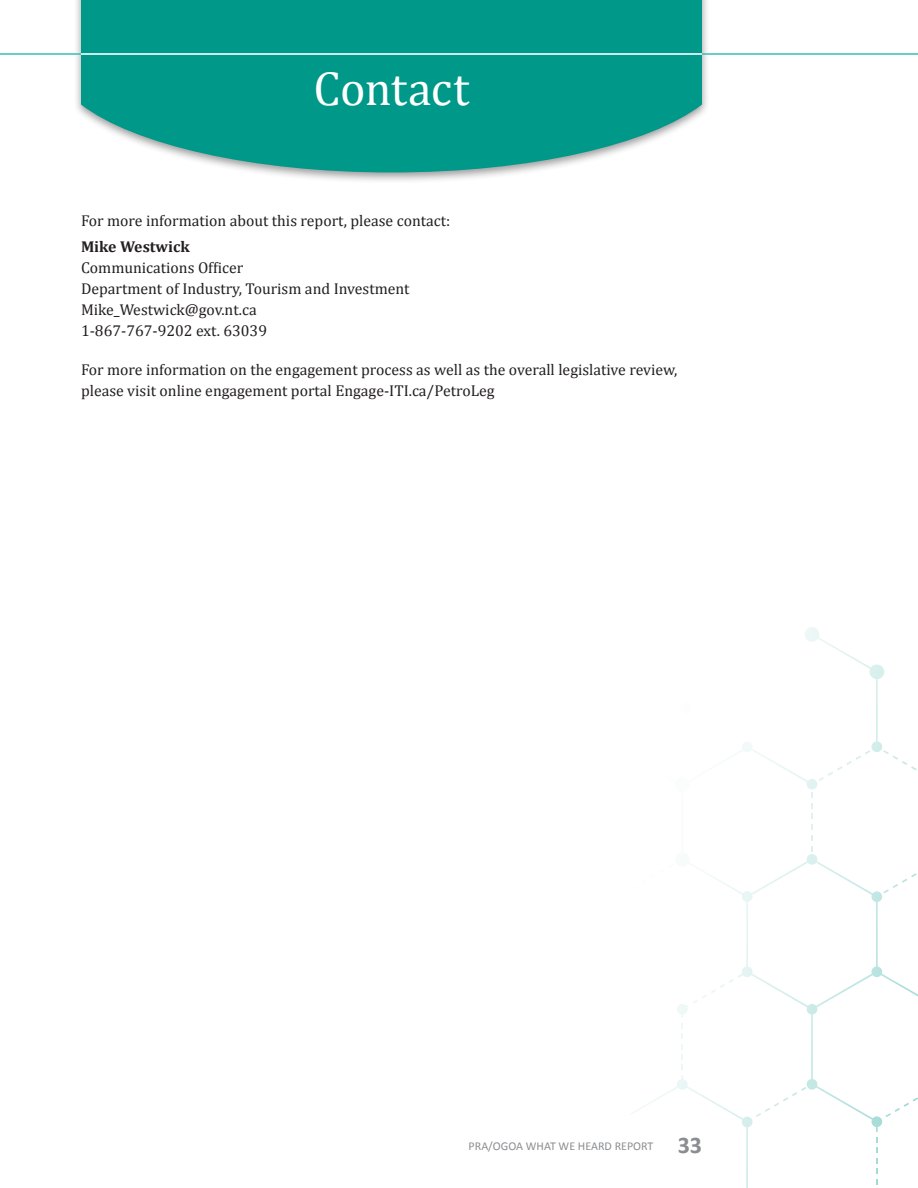
<style>
.page{position:relative;width:918px;height:1188px;background:#fff}
.page>*{position:absolute;margin:0;border:0;box-sizing:border-box;transform-origin:0 0}
.t1{font:48px "Cambria";letter-spacing:-.01em;color:#fff}
.t2{font:15.75px/21px "Cambria";color:#231f20}
.t3{font:700 15.75px "Cambria";color:#231f20}
.t4{font:12px "Calibri";color:#8b8d90}
.s1{font-weight:700;font-size:24px}
</style>
<div class="page">
<div style="left:73px;top:0;width:637px;height:184px;background:#231f20;opacity:.45"></div>
<svg style="left:81px;top:0;width:621px;height:173px;background:#1ba194"></svg>
<svg style="left:696px;top:742px;width:195px;height:237px"></svg>
<svg style="left:883px;top:873px;width:34px;height:20px"></svg>
<svg style="left:811px;top:792px;width:2px;height:16px"></svg>
<svg style="left:811px;top:825px;width:2px;height:26px"></svg>
<svg style="left:805px;top:627px;width:112px;height:154px"></svg>
<svg style="left:630px;top:979px;width:288px;height:209px"></svg>
<hr style="left:0;top:53px;width:918px;height:2px;background:#36beb3">
<hr style="left:81px;top:53px;width:621px;height:2px;background:#fff">
<h1 class="t1" style="left:314px;top:60px;width:157px">Contact</h1>
<p class="t2" style="left:81px;top:211px;width:371px">For more information about this report, please contact:</p>
<p class="t3" style="left:81px;top:237px;width:110px">Mike Westwick</p>
<p class="t2" style="left:81px;top:257px;width:330px">Communications Officer<br>Department of Industry, Tourism and Investment<br>Mike_Westwick@gov.nt.ca<br>1-867-767-9202 ext. 63039</p>
<p class="t2" style="left:81px;top:359px;width:598px">For more information on the engagement process as well as the overall legislative review, please visit online engagement portal Engage-ITI.ca/PetroLeg</p>
<p class="t4" style="left:469px;top:1138px;width:235px">PRA/OGOA WHAT WE HEARD REPORT <span class="s1">33</span></p>
</div>
